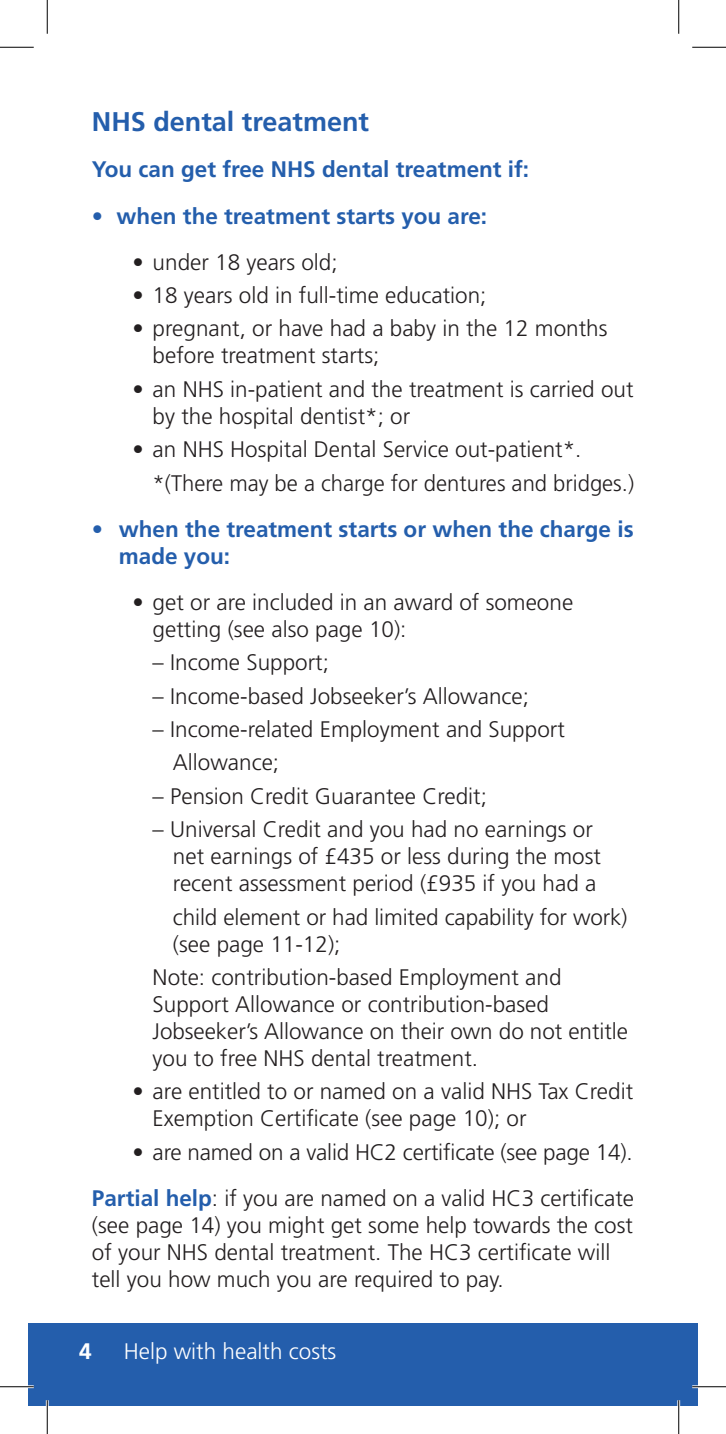
<style>
.page{position:relative;width:726px;height:1434px;background:#fff}
.page>*{position:absolute;margin:0;border:0;box-sizing:border-box;transform-origin:0 0}
.t1{font:700 27px "Frutiger LT Std";color:#245eac}
.t2{font:300 22.5px/27px "Frutiger LT Std";color:#231f20}
.t3{font:700 22.5px "Frutiger LT Std";color:#245eac}
.t4{font:300 22.5px "Frutiger LT Std";color:#fff}
.t5{font:700 22.5px "Frutiger LT Std";color:#fff}
.s1{font-weight:700;color:#245eac}
</style>
<div class="page">
<div style="left:28px;top:1323px;width:670px;height:83px;background:#245eac"></div>
<hr style="left:0;top:1385px;width:34px;height:3px;background:#fff">
<hr style="left:692px;top:1385px;width:34px;height:3px;background:#fff">
<hr style="left:46px;top:1400px;width:3px;height:34px;background:#fff">
<hr style="left:677px;top:1400px;width:3px;height:34px;background:#fff">
<hr style="left:0;top:47px;width:34px;height:1px;background:#000">
<hr style="left:692px;top:47px;width:34px;height:1px;background:#000">
<hr style="left:0;top:1386px;width:34px;height:1px;background:#000">
<hr style="left:692px;top:1386px;width:34px;height:1px;background:#000">
<hr style="left:47px;top:0;width:1px;height:34px;background:#000">
<hr style="left:47px;top:1400px;width:1px;height:34px;background:#000">
<hr style="left:678px;top:0;width:1px;height:34px;background:#000">
<hr style="left:678px;top:1400px;width:1px;height:34px;background:#000">
<p class="t1" style="left:92px;top:106px;width:279px">NHS dental treatment</p>
<p class="t3" style="left:92px;top:156px;width:439px">You can get free NHS dental treatment if:</p>
<p class="t3" style="left:92px;top:203px;width:397px">• when the treatment starts you are:</p>
<p class="t2" style="left:132px;top:249px;width:207px">• under 18 years old;</p>
<p class="t2" style="left:132px;top:282px;width:356px">• 18 years old in full-time education;</p>
<p class="t2" style="left:153px;top:316px;width:456px;text-indent:-20px">• pregnant, or have had a baby in the 12 months before treatment starts;</p>
<p class="t2" style="left:153px;top:376px;width:482px;text-indent:-20px">• an NHS in-patient and the treatment is carried out by the hospital dentist*; or</p>
<p class="t2" style="left:132px;top:436px;width:451px">• an NHS Hospital Dental Service out-patient*.</p>
<p class="t2" style="left:153px;top:470px;width:483px">*(There may be a charge for dentures and bridges.)</p>
<p class="t3" style="left:92px;top:516px;width:543px">• when the treatment starts or when the charge is</p>
<p class="t3" style="left:119px;top:543px;width:113px">made you:</p>
<p class="t2" style="left:153px;top:589px;width:422px;text-indent:-20px">• get or are included in an award of someone getting (see also page 10):</p>
<p class="t2" style="left:153px;top:649px;width:178px">– Income Support;</p>
<p class="t2" style="left:153px;top:683px;width:378px">– Income-based Jobseeker’s Allowance;</p>
<p class="t2" style="left:153px;top:716px;width:414px">– Income-related Employment and Support</p>
<p class="t2" style="left:173px;top:749px;width:108px">Allowance;</p>
<p class="t2" style="left:153px;top:783px;width:336px">– Pension Credit Guarantee Credit;</p>
<p class="t2" style="left:173px;top:816px;width:430px;text-indent:-20px">– Universal Credit and you had no earnings or net earnings of £435 or less during the most recent assessment period (£935 if you had a</p>
<p class="t2" style="left:173px;top:904px;width:456px">child element or had limited capability for work) (see page 11-12);</p>
<p class="t2" style="left:153px;top:964px;width:410px">Note: contribution-based Employment and</p>
<p class="t2" style="left:153px;top:991px;width:477px">Support Allowance or contribution-based<br>Jobseeker’s Allowance on their own do not entitle you to free NHS dental treatment.</p>
<p class="t2" style="left:153px;top:1078px;width:482px;text-indent:-20px">• are entitled to or named on a valid NHS Tax Credit<br>Exemption Certificate (see page 10); or</p>
<p class="t2" style="left:132px;top:1139px;width:502px">• are named on a valid HC2 certificate (see page 14).</p>
<p class="t2" style="left:92px;top:1185px;width:544px"><span class="s1">Partial help</span>: if you are named on a valid HC3 certificate (see page 14) you might get some help towards the cost of your NHS dental treatment. The HC3 certificate will tell you how much you are required to pay.</p>
<p class="t5" style="left:79px;top:1338px;width:14px">4</p>
<p class="t4" style="left:124px;top:1338px;width:214px">Help with health costs</p>
</div>
